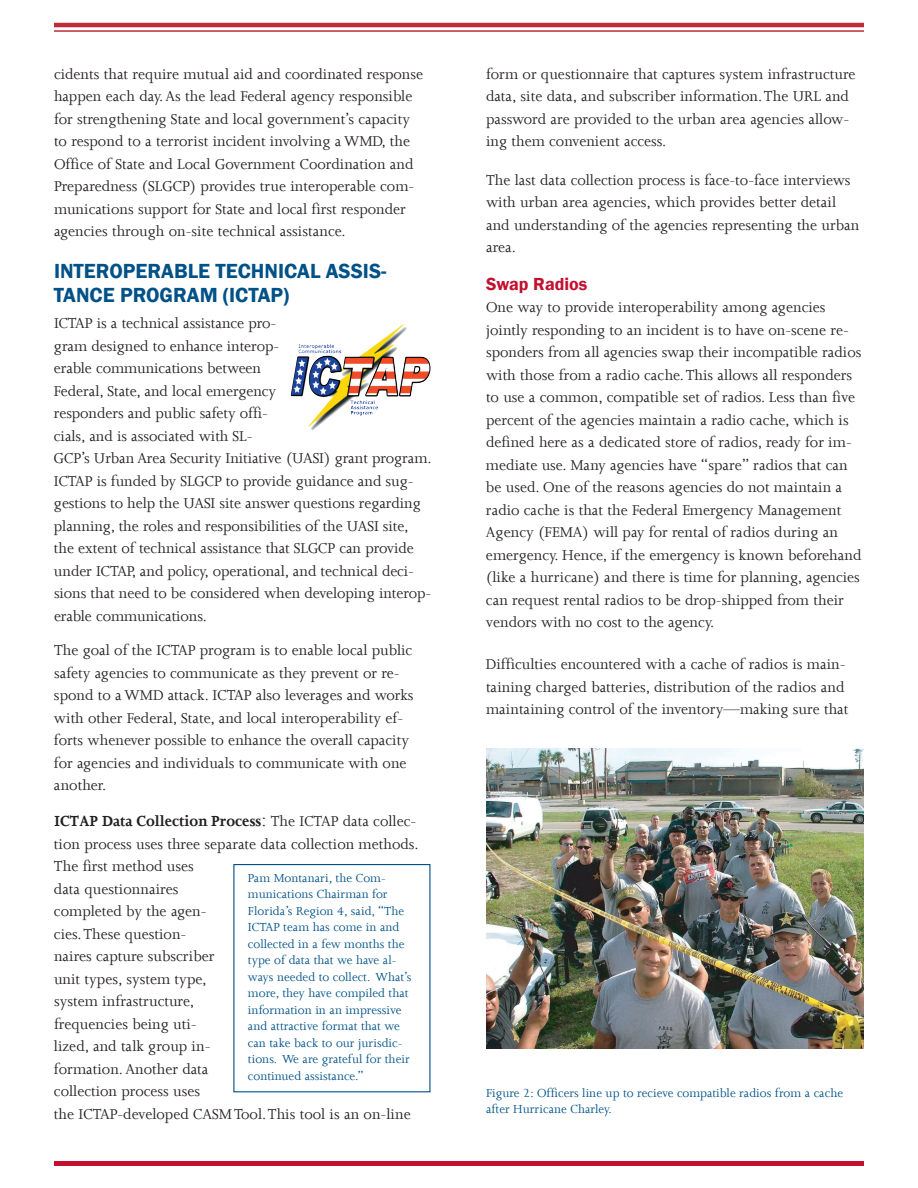
<style>
.page{position:relative;width:918px;height:1188px;background:#fff}
.page>*{position:absolute;margin:0;border:0;box-sizing:border-box;transform-origin:0 0}
.t1{font:600 21px/24px "Franklin Gothic";color:#005187}
.t2{font:600 18px "Franklin Gothic";color:#c3102f}
.t3{font:16.5px/22.5px "Joanna";color:#231f20}
.t4{font:13.5px/16.5px "Joanna";color:#005187}
.s1{font-weight:700}
.s2{font-family:"Times New Roman";font-size:18px}
</style>
<div class="page">
<hr style="left:54px;top:1162px;width:810px;height:4px;background:#c3102f">
<hr style="left:54px;top:23px;width:810px;height:4px;background:#bf2b37">
<hr style="left:54px;top:30px;width:810px;height:2px;background:#bf2b37">
<img style="left:486px;top:748px;width:378px;height:301px">
<svg style="left:395px;top:324px;width:9px;height:10px"></svg>
<p class="t3" style="left:54px;top:63px;width:371px">cidents that require mutual aid and coordinated response happen each day. As the lead Federal agency responsible for strengthening State and local government’s capacity to respond to a terrorist incident involving a WMD, the Office of State and Local Government Coordination and Preparedness (SLGCP) provides true interoperable com&shy;munications support for State and local first responder agencies through on-site technical assistance.</p>
<p class="t1" style="left:54px;top:259px;width:334px">INTEROPERABLE TECHNICAL ASSIS-<br>TANCE PROGRAM (ICTAP)</p>
<p class="t3" style="left:54px;top:312px;width:379px">ICTAP is a technical assistance pro-<br>gram designed to enhance interop-<br>erable communications between<br>Federal, State, and local emergency<br>responders and public safety offi-<br>cials, and is associated with SL-<br>GCP’s Urban Area Security Initiative (UASI) grant program.<br>ICTAP is funded by SLGCP to provide guidance and sug&shy;gestions to help the UASI site answer questions regarding planning, the roles and responsibilities of the UASI site, the extent of technical assistance that SLGCP can provide under ICTAP, and policy, operational, and technical deci&shy;sions that need to be considered when developing interop&shy;erable communications.</p>
<p class="t3" style="left:54px;top:639px;width:361px">The goal of the ICTAP program is to enable local public safety agencies to communicate as they prevent or re&shy;spond to a WMD attack. ICTAP also leverages and works with other Federal, State, and local interoperability ef&shy;forts whenever possible to enhance the overall capacity for agencies and individuals to communicate with one another.</p>
<p class="t3" style="left:54px;top:810px;width:366px"><span class="s1">ICTAP Data Collection Process</span><span class="s2">:</span> The ICTAP data collec&shy;tion process uses three separate data collection methods.<br>The first method uses<br>data questionnaires<br>completed by the agen-<br>cies. These question-<br>naires capture subscriber<br>unit types, system type,<br>system infrastructure,<br>frequencies being uti-<br>lized, and talk group in-<br>formation. Another data<br>collection process uses<br>the ICTAP-developed CASM Tool. This tool is an on-line</p>
<p class="t4" style="left:248px;top:870px;width:165px">Pam Montanari, the Com&shy;munications Chairman for<br>Florida’s Region 4, said, “The<br>ICTAP team has come in and collected in a few months the type of data that we have al&shy;ways needed to collect. What’s more, they have compiled that information in an impressive and attractive format that we can take back to our jurisdic&shy;tions. We are grateful for their continued assistance.”</p>
<p class="t3" style="left:486px;top:63px;width:371px">form or questionnaire that captures system infrastructure data, site data, and subscriber information. The URL and password are provided to the urban area agencies allow&shy;ing them convenient access.</p>
<p class="t3" style="left:486px;top:169px;width:375px">The last data collection process is face-to-face interviews with urban area agencies, which provides better detail and understanding of the agencies representing the urban area.</p>
<p class="t2" style="left:486px;top:273px;width:103px">Swap Radios</p>
<p class="t3" style="left:486px;top:296px;width:377px">One way to provide interoperability among agencies jointly responding to an incident is to have on-scene re&shy;sponders from all agencies swap their incompatible radios with those from a radio cache. This allows all responders to use a common, compatible set of radios. Less than five percent of the agencies maintain a radio cache, which is defined here as a dedicated store of radios, ready for im&shy;mediate use. Many agencies have “spare” radios that can be used. One of the reasons agencies do not maintain a radio cache is that the Federal Emergency Management Agency (FEMA) will pay for rental of radios during an emergency. Hence, if the emergency is known beforehand (like a hurricane) and there is time for planning, agencies can request rental radios to be drop-shipped from their vendors with no cost to the agency.</p>
<p class="t3" style="left:486px;top:653px;width:364px">Difficulties encountered with a cache of radios is main&shy;taining charged batteries, distribution of the radios and maintaining control of the inventory—making sure that</p>
<p class="t4" style="left:486px;top:1084px;width:359px">Figure 2: Officers line up to recieve compatible radios from a cache after Hurricane Charley.</p>
</div>
